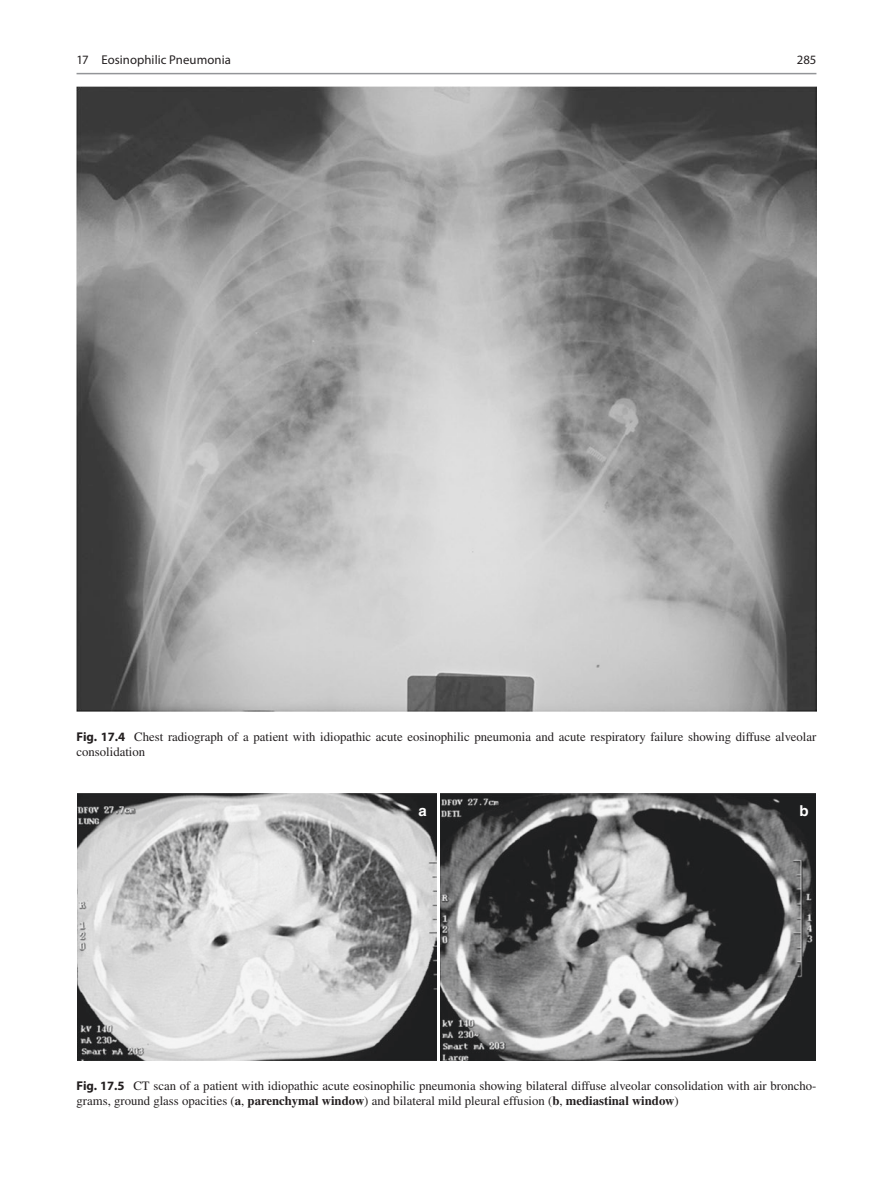
<style>
.page{position:relative;width:893px;height:1187px;background:#fff}
.page>*{position:absolute;margin:0;border:0;box-sizing:border-box;transform-origin:0 0}
.t1{font:700 15px "Helvetica";color:#fff}
.t2{font:12.75px/15px "Times LT Std";color:#231f20}
.t3{font:12.75px "Myriad Pro";letter-spacing:.005em;color:#231f20}
.s1{font-family:"Myriad Pro";font-weight:700}
.s2{font-weight:700}
</style>
<div class="page">
<img style="left:77px;top:87px;width:739px;height:624px">
<img style="left:77px;top:793px;width:359px;height:267px">
<img style="left:441px;top:793px;width:374px;height:267px">
<hr style="left:77px;top:73px;width:739px;height:1px;background:#939598">
<p class="t3" style="left:77px;top:52px;width:156px">17 Eosinophilic Pneumonia</p>
<p class="t3" style="left:797px;top:52px;width:21px">285</p>
<p class="t2" style="left:77px;top:728px;width:741px"><span class="s1">Fig. 17.4</span> Chest radiograph of a patient with idiopathic acute eosinophilic pneumonia and acute respiratory failure showing diffuse alveolar consolidation</p>
<p class="t1" style="left:419px;top:801px;width:10px">a</p>
<p class="t1" style="left:800px;top:801px;width:11px">b</p>
<p class="t2" style="left:77px;top:1077px;width:741px"><span class="s1">Fig. 17.5</span> CT scan of a patient with idiopathic acute eosinophilic pneumonia showing bilateral diffuse alveolar consolidation with air broncho&shy;grams, ground glass opacities (<span class="s2">a</span>, <span class="s2">parenchymal window</span>) and bilateral mild pleural effusion (<span class="s2">b</span>, <span class="s2">mediastinal window</span>)</p>
</div>
